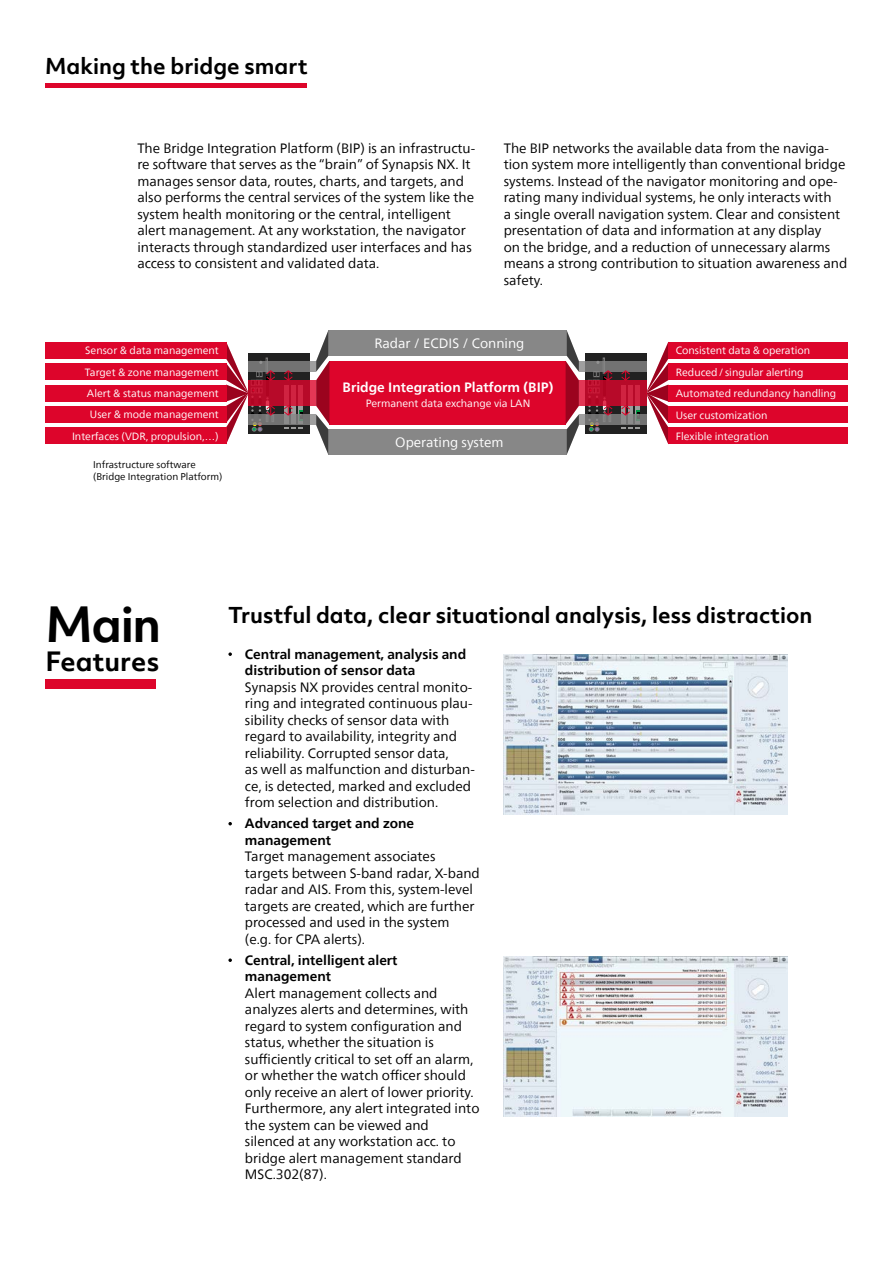
<style>
.page{position:relative;width:893px;height:1263px;background:#fff}
.page>*{position:absolute;margin:0;border:0;box-sizing:border-box;transform-origin:0 0}
.t1{font:700 46.5px "Objektiv Mk 2";color:#000}
.t2{font:700 25.5px "Objektiv Mk 2";color:#000}
.t3{font:700 21px "Objektiv Mk 2";color:#000}
.t4{font:13.5px/16.5px "Neue Frutiger World";color:#000}
.t5{font:700 13.5px/16.5px "Neue Frutiger World";color:#000}
.t6{font:13.5px "Neue Frutiger World";color:#fff}
.t7{font:700 13.5px "Neue Frutiger World";color:#fff}
.t8{font:10.5px "Neue Frutiger World";color:#fff}
.t9{font:9.75px/11.6px "Neue Frutiger World";color:#000}
</style>
<div class="page">
<div style="left:248px;top:353px;width:62px;height:80px;background:#212121"></div>
<svg style="left:284px;top:427px;width:19px;height:2px"></svg>
<div style="left:291px;top:385px;width:5px;height:39px;background:#9d9d9c"></div>
<div style="left:298px;top:385px;width:5px;height:39px;background:#9d9d9c"></div>
<svg style="left:299px;top:410px;width:4px;height:4px"></svg>
<div style="left:585px;top:353px;width:62px;height:80px;background:#212121"></div>
<svg style="left:621px;top:427px;width:19px;height:2px"></svg>
<div style="left:628px;top:385px;width:5px;height:39px;background:#9d9d9c"></div>
<div style="left:635px;top:385px;width:5px;height:39px;background:#9d9d9c"></div>
<svg style="left:636px;top:410px;width:4px;height:4px"></svg>
<svg style="left:646px;top:342px;width:22px;height:102px"></svg>
<svg style="left:276px;top:361px;width:40px;height:11px"></svg>
<svg style="left:276px;top:380px;width:40px;height:26px"></svg>
<svg style="left:579px;top:361px;width:68px;height:11px"></svg>
<svg style="left:579px;top:380px;width:68px;height:26px"></svg>
<svg style="left:579px;top:414px;width:68px;height:11px"></svg>
<svg style="left:276px;top:414px;width:40px;height:11px"></svg>
<div style="left:329px;top:361px;width:237px;height:63px;background:#dd052b"></div>
<div style="left:328px;top:330px;width:239px;height:26px;background:#878787"></div>
<div style="left:328px;top:429px;width:239px;height:26px;background:#878787"></div>
<svg style="left:566px;top:331px;width:13px;height:123px"></svg>
<svg style="left:316px;top:331px;width:13px;height:123px"></svg>
<svg style="left:588px;top:358px;width:25px;height:73px"></svg>
<svg style="left:621px;top:370px;width:9px;height:11px"></svg>
<svg style="left:621px;top:405px;width:9px;height:11px"></svg>
<svg style="left:226px;top:342px;width:50px;height:102px"></svg>
<svg style="left:283px;top:370px;width:10px;height:11px"></svg>
<svg style="left:283px;top:405px;width:10px;height:11px"></svg>
<div style="left:45px;top:342px;width:181px;height:17px;background:#dd052b"></div>
<div style="left:45px;top:363px;width:181px;height:17px;background:#dd052b"></div>
<div style="left:45px;top:385px;width:181px;height:16px;background:#dd052b"></div>
<div style="left:45px;top:406px;width:181px;height:17px;background:#dd052b"></div>
<div style="left:668px;top:342px;width:180px;height:17px;background:#dd052b"></div>
<div style="left:668px;top:363px;width:180px;height:17px;background:#dd052b"></div>
<div style="left:668px;top:385px;width:180px;height:16px;background:#dd052b"></div>
<div style="left:668px;top:406px;width:180px;height:17px;background:#dd052b"></div>
<div style="left:668px;top:427px;width:180px;height:17px;background:#dd052b"></div>
<div style="left:45px;top:427px;width:181px;height:17px;background:#dd052b"></div>
<svg style="left:228px;top:652px;width:4px;height:4px"></svg>
<svg style="left:228px;top:822px;width:4px;height:3px"></svg>
<svg style="left:228px;top:958px;width:4px;height:4px"></svg>
<div style="left:45px;top:679px;width:111px;height:9px;background:#dd052b"></div>
<img style="left:504px;top:655px;width:284px;height:159px">
<img style="left:504px;top:957px;width:284px;height:159px">
<hr style="left:45px;top:83px;width:261px;height:4px;background:#dd052b">
<h3 class="t3" style="left:45px;top:52px;width:264px">Making the bridge smart</h3>
<p class="t4" style="left:137px;top:140px;width:339px">The Bridge Integration Platform (BIP) is an infrastructu&shy;re software that serves as the “brain” of Synapsis NX. It manages sensor data, routes, charts, and targets, and also performs the central services of the system like the system health monitoring or the central, intelligent alert management. At any workstation, the navigator interacts through standardized user interfaces and has access to consistent and validated data.</p>
<p class="t4" style="left:504px;top:140px;width:345px">The BIP networks the available data from the naviga&shy;tion system more intelligently than conventional bridge systems. Instead of the navigator monitoring and ope&shy;rating many individual systems, he only interacts with<br>a single overall navigation system. Clear and consistent presentation of data and information at any display<br>on the bridge, and a reduction of unnecessary alarms means a strong contribution to situation awareness and safety.</p>
<p class="t6" style="left:374px;top:333px;width:152px">Radar / ECDIS / Conning</p>
<p class="t7" style="left:343px;top:375px;width:212px">Bridge Integration Platform (BIP)</p>
<p class="t8" style="left:366px;top:395px;width:166px">Permanent data exchange via LAN</p>
<p class="t8" style="left:85px;top:342px;width:135px">Sensor &amp; data management</p>
<p class="t8" style="left:676px;top:342px;width:136px">Consistent data &amp; operation</p>
<p class="t8" style="left:85px;top:364px;width:135px">Target &amp; zone management</p>
<p class="t8" style="left:676px;top:364px;width:129px">Reduced/ singular alerting</p>
<p class="t8" style="left:87px;top:385px;width:133px">Alert &amp; status management</p>
<p class="t8" style="left:676px;top:385px;width:162px">Automated redundancy handling</p>
<p class="t8" style="left:90px;top:407px;width:130px">User &amp; mode management</p>
<p class="t8" style="left:676px;top:407px;width:93px">User customization</p>
<p class="t8" style="left:72px;top:428px;width:148px">Interfaces (VDR, propulsion,…)</p>
<p class="t8" style="left:676px;top:428px;width:94px">Flexible integration</p>
<p class="t6" style="left:395px;top:432px;width:110px">Operating system</p>
<p class="t9" style="left:93px;top:459px;width:131px">Infrastructure software (Bridge Integration Platform)</p>
<h1 class="t1" style="left:45px;top:592px;width:118px">Main</h1>
<h2 class="t2" style="left:45px;top:643px;width:115px">Features</h2>
<h3 class="t3" style="left:228px;top:600px;width:586px">Trustful data, clear situational analysis, less distraction</h3>
<p class="t5" style="left:245px;top:646px;width:223px">Central management, analysis and distribution of sensor data</p>
<p class="t4" style="left:245px;top:679px;width:232px">Synapsis NX provides central monito&shy;ring and integrated continuous plau&shy;sibility checks of sensor data with regard to availability, integrity and reliability. Corrupted sensor data,<br>as well as malfunction and disturban&shy;ce, is detected, marked and excluded from selection and distribution.</p>
<p class="t5" style="left:245px;top:815px;width:171px">Advanced target and zone management</p>
<p class="t4" style="left:245px;top:849px;width:236px">Target management associates targets between S-band radar, X-band radar and AIS. From this, system-level targets are created, which are further processed and used in the system<br>(e.g. for CPA alerts).</p>
<p class="t5" style="left:245px;top:952px;width:154px">Central, intelligent alert management</p>
<p class="t4" style="left:245px;top:985px;width:236px">Alert management collects and analyzes alerts and determines, with regard to system configuration and status, whether the situation is sufficiently critical to set off an alarm, or whether the watch officer should only receive an alert of lower priority.<br>Furthermore, any alert integrated into the system can be viewed and silenced at any workstation acc. to bridge alert management standard MSC.302(87).</p>
</div>
